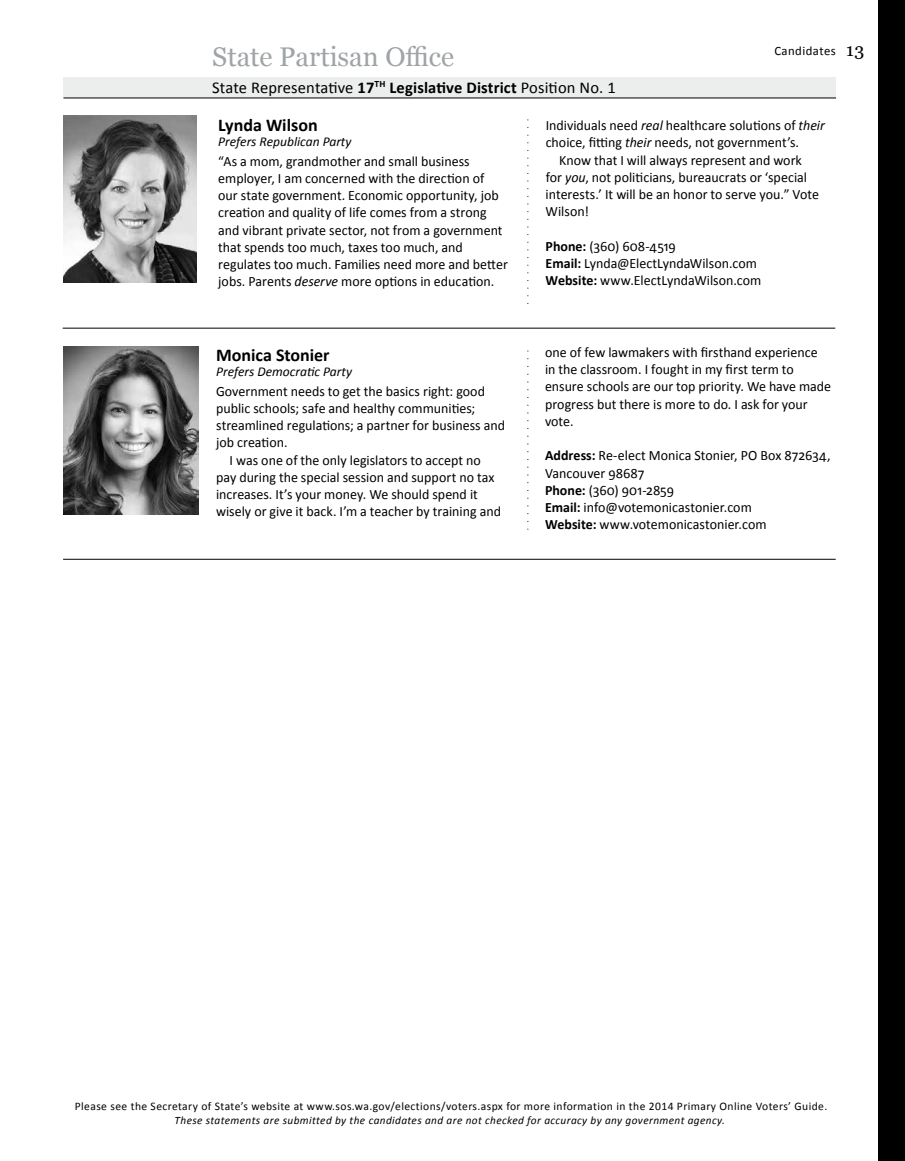
<style>
.page{position:relative;width:905px;height:1161px;background:#fff}
.page>*{position:absolute;margin:0;border:0;box-sizing:border-box;transform-origin:0 0}
.t1{font:27px "Georgia";color:#9fa5a7}
.t2{font:700 18px "Calibri";color:#000}
.t3{font:16.5px "Calibri";letter-spacing:.01em;color:#000}
.t4{font:14.25px/17.2px "Calibri";color:#000}
.t5{font:italic 13.5px "Calibri";color:#000}
.t6{font:12.75px "Calibri";letter-spacing:.035em;color:#000}
.t7{font:11.55px "Calibri";letter-spacing:.035em;color:#000}
.t8{font:italic 11.25px "Calibri";letter-spacing:.035em;color:#000}
.s1{font-weight:700}
.s2{font-style:italic}
.s3{font-family:"Georgia";font-size:18px}
</style>
<div class="page">
<div style="left:63px;top:77px;width:773px;height:21px;background:#eceeee"></div>
<hr style="left:63px;top:98px;width:773px;height:1px;background:#000">
<div style="left:878px;top:0;width:26px;height:1161px;background:#000"></div>
<img style="left:63px;top:116px;width:133px;height:166px">
<img style="left:63px;top:346px;width:136px;height:169px">
<hr style="left:63px;top:328px;width:772px;height:1px;background:#000">
<hr style="left:63px;top:559px;width:772px;height:1px;background:#000">
<svg style="left:527px;top:134px;width:1px;height:170px"></svg>
<svg style="left:527px;top:359px;width:1px;height:171px"></svg>
<h1 class="t1" style="left:212px;top:37px;width:243px">State Partisan Office</h1>
<p class="t3" style="left:212px;top:77px;width:405px">State Representative <span class="s1">17</span><sup>TH</sup> <span class="s1">Legislative District</span> Position No. 1</p>
<p class="t2" style="left:218px;top:113px;width:101px">Lynda Wilson</p>
<p class="t5" style="left:218px;top:132px;width:135px">Prefers Republican Party</p>
<p class="t4" style="left:218px;top:152px;width:291px">“As a mom, grandmother and small business employer, I am concerned with the direction of<br>our state government. Economic opportunity, job creation and quality of life comes from a strong and vibrant private sector, not from a government that spends too much, taxes too much, and regulates too much. Families need more and better jobs. Parents <span class="s2">deserve</span> more options in education.</p>
<p class="t6" style="left:774px;top:43px;width:92px">Candidates <span class="s3">13</span></p>
<p class="t4" style="left:545px;top:117px;width:281px">Individuals need <span class="s2">real</span> healthcare solutions of <span class="s2">their</span></p>
<p class="t4" style="left:545px;top:134px;width:255px">choice, fitting <span class="s2">their</span> needs, not government’s.</p>
<p class="t4" style="left:559px;top:151px;width:244px">Know that I will always represent and work</p>
<p class="t4" style="left:545px;top:169px;width:263px">for <span class="s2">you</span>, not politicians, bureaucrats or ‘special</p>
<p class="t4" style="left:545px;top:186px;width:275px">interests.’ It will be an honor to serve you.” Vote</p>
<p class="t4" style="left:545px;top:203px;width:45px">Wilson!</p>
<p class="t4" style="left:545px;top:238px;width:217px"><span class="s1">Phone:</span> (360) 608-4519<br><span class="s1">Email:</span> Lynda@ElectLyndaWilson.com<br><span class="s1">Website:</span> www.ElectLyndaWilson.com</p>
<p class="t2" style="left:216px;top:343px;width:115px">Monica Stonier</p>
<p class="t5" style="left:216px;top:362px;width:137px">Prefers Democratic Party</p>
<p class="t4" style="left:216px;top:382px;width:270px">Government needs to get the basics right: good</p>
<p class="t4" style="left:216px;top:400px;width:261px">public schools; safe and healthy communities;</p>
<p class="t4" style="left:216px;top:417px;width:290px">streamlined regulations; a partner for business and</p>
<p class="t4" style="left:216px;top:434px;width:73px">job creation.</p>
<p class="t4" style="left:230px;top:451px;width:253px">I was one of the only legislators to accept no</p>
<p class="t4" style="left:216px;top:469px;width:280px">pay during the special session and support no tax</p>
<p class="t4" style="left:216px;top:486px;width:263px">increases. It’s your money. We should spend it</p>
<p class="t4" style="left:216px;top:503px;width:286px">wisely or give it back. I’m a teacher by training and</p>
<p class="t4" style="left:545px;top:344px;width:288px">one of few lawmakers with firsthand experience in the classroom. I fought in my first term to ensure schools are our top priority. We have made progress but there is more to do. I ask for your vote.</p>
<p class="t4" style="left:545px;top:447px;width:287px"><span class="s1">Address:</span> Re-elect Monica Stonier, PO Box 872634, Vancouver 98687<br><span class="s1">Phone:</span> (360) 901-2859<br><span class="s1">Email:</span> info@votemonicastonier.com<br><span class="s1">Website:</span> www.votemonicastonier.com</p>
<p class="t7" style="left:75px;top:1099px;width:754px">Please see the Secretary of State’s website at www.sos.wa.gov/elections/voters.aspx for more information in the 2014 Primary Online Voters’ Guide.</p>
<p class="t8" style="left:175px;top:1113px;width:551px">These statements are submitted by the candidates and are not checked for accuracy by any government agency.</p>
</div>
